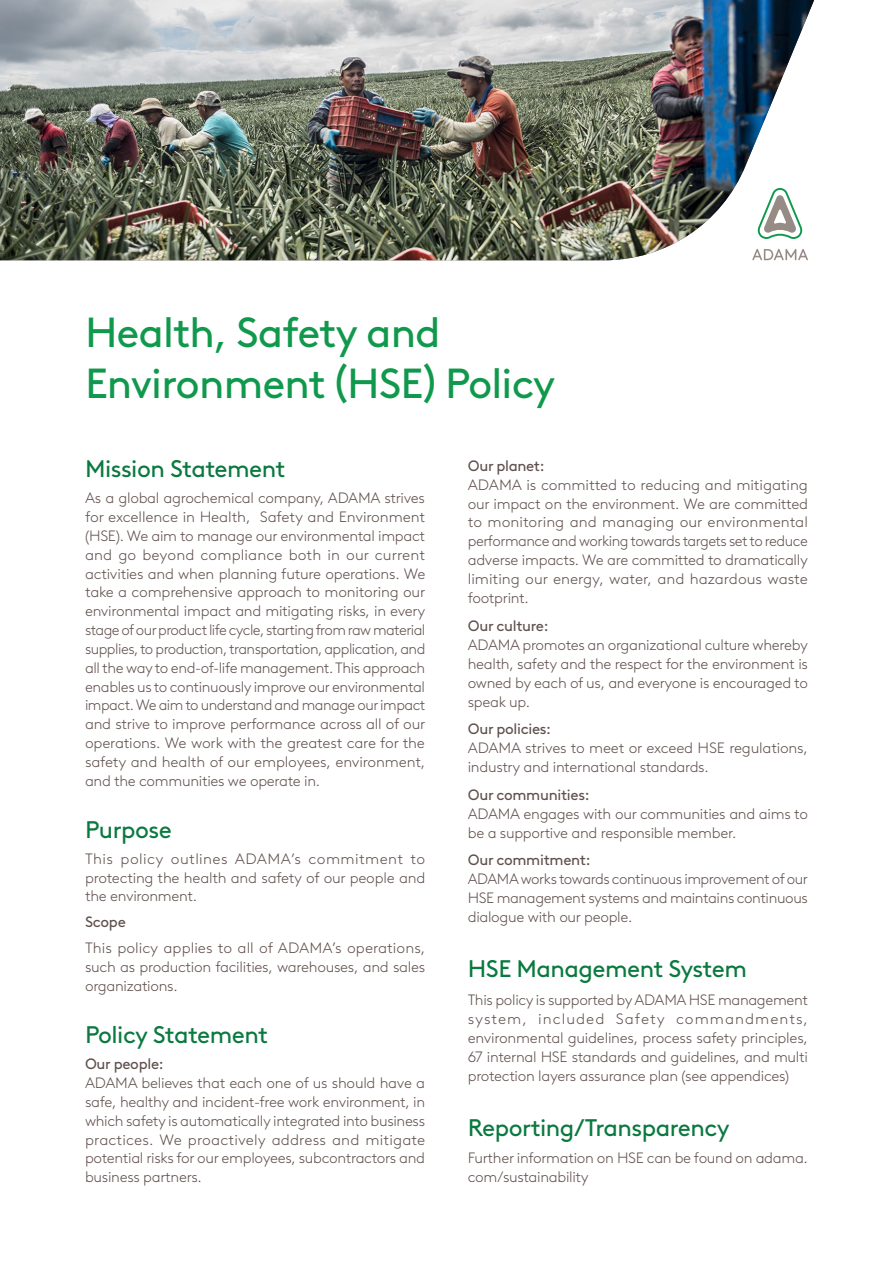
<style>
.page{position:relative;width:893px;height:1263px;background:#fff}
.page>*{position:absolute;margin:0;border:0;box-sizing:border-box;transform-origin:0 0}
.t1{font:42px/51px "Brown LL Heb";letter-spacing:-.02em;color:#10994c}
.t2{font:24px "Brown LL Heb";letter-spacing:-.02em;color:#0a793f}
.t3{font:300 15px/18.8px "Brown LL Heb";letter-spacing:-.02em;color:#60504d;text-align:justify}
.t4{font:15px "Brown LL Heb";letter-spacing:-.02em;color:#60504d}
</style>
<div class="page">
<img style="left:0;top:0;width:814px;height:260px">
<svg style="left:752px;top:188px;width:56px;height:72px"></svg>
<h1 class="t1" style="left:85px;top:306px;width:472px">Health, Safety and<br>Environment (HSE) Policy</h1>
<h2 class="t2" style="left:85px;top:454px;width:202px">Mission Statement</h2>
<p class="t3" style="left:85px;top:489px;width:342px">As a global agrochemical company, ADAMA strives for excellence in Health, Safety and Environment (HSE). We aim to manage our environmental impact and go beyond compliance both in our current activities and when planning future operations. We take a comprehensive approach to monitoring our environmental impact and mitigating risks, in every stage of our product life cycle, starting from raw material supplies, to production, transportation, application, and all the way to end-of-life management. This approach enables us to continuously improve our environmental impact. We aim to understand and manage our impact and strive to improve performance across all of our operations. We work with the greatest care for the safety and health of our employees, environment, and the communities we operate in.</p>
<h2 class="t2" style="left:85px;top:814px;width:88px">Purpose</h2>
<p class="t3" style="left:85px;top:849px;width:342px">This policy outlines ADAMA’s commitment to protecting the health and safety of our people and the environment.</p>
<p class="t4" style="left:85px;top:913px;width:42px">Scope</p>
<p class="t3" style="left:85px;top:939px;width:342px">This policy applies to all of ADAMA’s operations, such as production facilities, warehouses, and sales organizations.</p>
<h2 class="t2" style="left:85px;top:1020px;width:185px">Policy Statement</h2>
<p class="t4" style="left:85px;top:1055px;width:80px">Our people:</p>
<p class="t3" style="left:85px;top:1073px;width:342px">ADAMA believes that each one of us should have a safe, healthy and incident-free work environment, in which safety is automatically integrated into business practices. We proactively address and mitigate potential risks for our employees, subcontractors and business partners.</p>
<p class="t4" style="left:468px;top:456px;width:79px">Our planet:</p>
<p class="t3" style="left:468px;top:475px;width:342px">ADAMA is committed to reducing and mitigating our impact on the environment. We are committed to monitoring and managing our environmental performance and working towards targets set to reduce adverse impacts. We are committed to dramatically limiting our energy, water, and hazardous waste footprint.</p>
<p class="t4" style="left:468px;top:616px;width:82px">Our culture:</p>
<p class="t3" style="left:468px;top:635px;width:342px">ADAMA promotes an organizational culture whereby health, safety and the respect for the environment is owned by each of us, and everyone is encouraged to speak up.</p>
<p class="t4" style="left:468px;top:720px;width:85px">Our policies:</p>
<p class="t3" style="left:468px;top:739px;width:342px">ADAMA strives to meet or exceed HSE regulations, industry and international standards.</p>
<p class="t4" style="left:468px;top:785px;width:123px">Our communities:</p>
<p class="t3" style="left:468px;top:804px;width:342px">ADAMA engages with our communities and aims to be a supportive and responsible member.</p>
<p class="t4" style="left:468px;top:851px;width:124px">Our commitment:</p>
<p class="t3" style="left:468px;top:869px;width:342px">ADAMA works towards continuous improvement of our HSE management systems and maintains continuous dialogue with our people.</p>
<h2 class="t2" style="left:468px;top:954px;width:281px">HSE Management System</h2>
<p class="t3" style="left:468px;top:990px;width:342px">This policy is supported by ADAMA HSE management system, included Safety commandments, environmental guidelines, process safety principles, 67 internal HSE standards and guidelines, and multi protection layers assurance plan (see appendices)</p>
<h2 class="t2" style="left:468px;top:1112px;width:263px">Reporting/Transparency</h2>
<p class="t3" style="left:468px;top:1148px;width:342px">Further information on HSE can be found on adama. com/sustainability</p>
</div>
